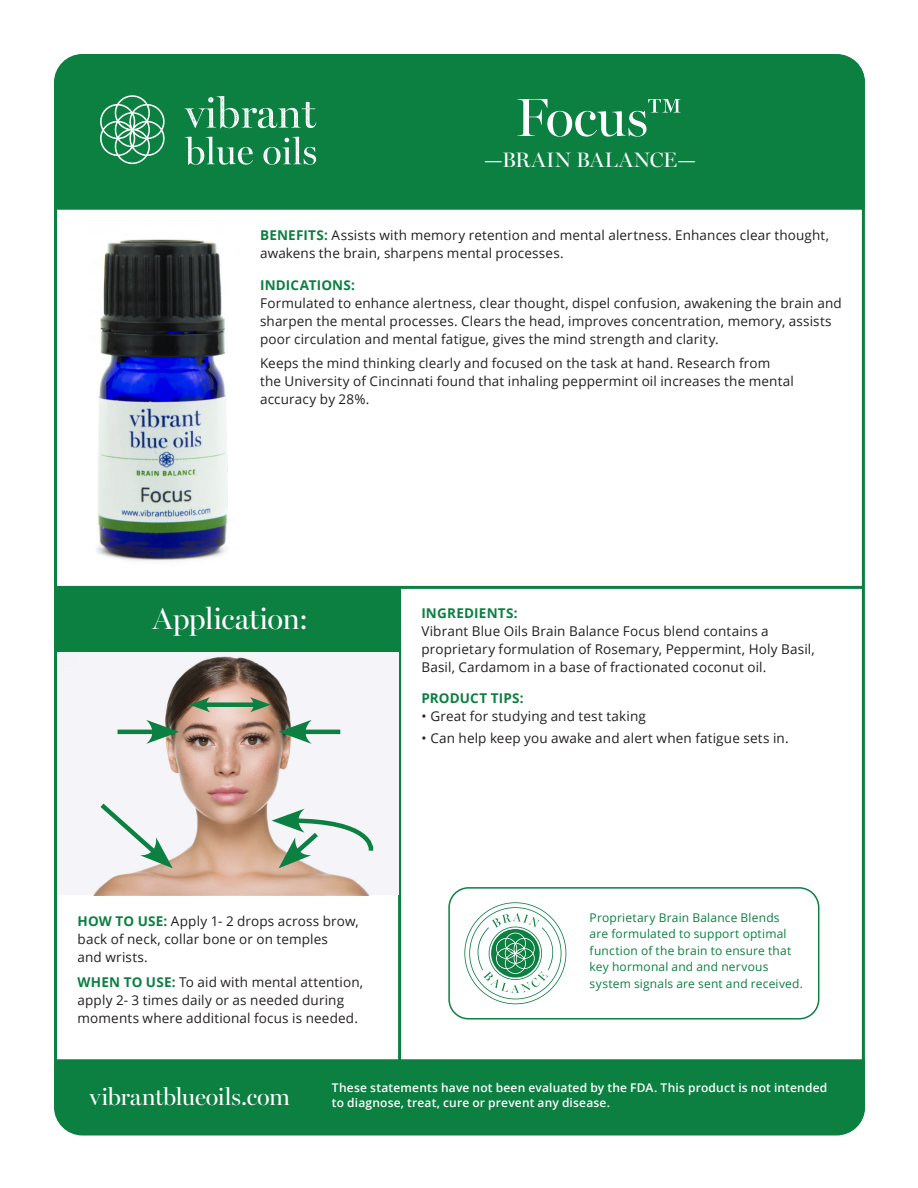
<style>
.page{position:relative;width:918px;height:1188px;background:#fff}
.page>*{position:absolute;margin:0;border:0;box-sizing:border-box;transform-origin:0 0}
.t1{font:54px "Miller Banner";letter-spacing:-.01em;color:#fff}
.t2{font:30px "Miller Banner";letter-spacing:-.02em;color:#fff}
.t3{font:24px "Miller Banner";letter-spacing:-.015em;color:#fff}
.t4{font:21px "Miller Banner";letter-spacing:.02em;color:#fff}
.Body_Copy{font:13.5px/18px "Open Sans";letter-spacing:.01em;color:#231f20}
.t5{font:700 13.5px "Open Sans";letter-spacing:.015em;color:#0b8041}
.t6{font:12px/16.5px "Open Sans";letter-spacing:.015em;color:#0b8041}
.t7{font:600 12px "Open Sans";letter-spacing:.015em;color:#fff}
.s1{font-weight:700;color:#0b8041}
</style>
<div class="page">
<div style="left:55px;top:55px;width:810px;height:155px;background:#0b8041"></div>
<div style="left:55px;top:1059px;width:810px;height:76px;background:#0b8041"></div>
<svg style="left:100px;top:95px;width:65px;height:69px;background:#439d6c"></svg>
<svg style="left:184px;top:96px;width:132px;height:32px;background:#3f9b69"></svg>
<svg style="left:185px;top:137px;width:131px;height:28px;background:#429c6c"></svg>
<div style="left:448px;top:887px;width:371px;height:133px;border:2px solid #0b8041;border-radius:20px"></div>
<svg style="left:464px;top:902px;width:102px;height:102px"></svg>
<img style="left:96px;top:239px;width:132px;height:323px">
<div style="left:55px;top:587px;width:346px;height:65px;background:#0b8041"></div>
<hr style="left:54px;top:586px;width:808px;height:3px;background:#0b8041">
<div style="left:57px;top:652px;width:341px;height:243px;background:#f5f5f9"></div>
<img style="left:93px;top:656px;width:276px;height:239px">
<hr style="left:120px;top:730px;width:40px;height:4px;background:#0b8041">
<svg style="left:146px;top:720px;width:33px;height:24px"></svg>
<svg style="left:97px;top:800px;width:76px;height:68px"></svg>
<hr style="left:298px;top:730px;width:40px;height:4px;background:#0b8041">
<svg style="left:279px;top:720px;width:33px;height:24px"></svg>
<svg style="left:272px;top:809px;width:102px;height:59px"></svg>
<div style="left:202px;top:702px;width:56px;height:5px;background:#0b8041"></div>
<svg style="left:250px;top:697px;width:21px;height:15px"></svg>
<svg style="left:189px;top:697px;width:21px;height:15px"></svg>
<h1 class="t1" style="left:515px;top:85px;width:168px">Focus™</h1>
<h3 class="t4" style="left:484px;top:147px;width:213px">—BRAIN BALANCE—</h3>
<p class="Body_Copy" style="left:260px;top:226px;width:571px"><span class="s1">BENEFITS:</span> Assists with memory retention and mental alertness. Enhances clear thought, awakens the brain, sharpens mental processes.</p>
<h3 class="t5" style="left:260px;top:275px;width:97px">INDICATIONS:</h3>
<p class="Body_Copy" style="left:260px;top:293px;width:583px">Formulated to enhance alertness, clear thought, dispel confusion, awakening the brain and sharpen the mental processes. Clears the head, improves concentration, memory, assists poor circulation and mental fatigue, gives the mind strength and clarity.</p>
<p class="Body_Copy" style="left:260px;top:354px;width:535px">Keeps the mind thinking clearly and focused on the task at hand. Research from the University of Cincinnati found that inhaling peppermint oil increases the mental accuracy by 28%.</p>
<p class="t2" style="left:152px;top:601px;width:157px">Application:</p>
<h3 class="t5" style="left:421px;top:604px;width:98px">INGREDIENTS:</h3>
<p class="Body_Copy" style="left:421px;top:622px;width:395px">Vibrant Blue Oils Brain Balance Focus blend contains a proprietary formulation of Rosemary, Peppermint, Holy Basil,<br>Basil, Cardamom in a base of fractionated coconut oil.</p>
<h3 class="t5" style="left:421px;top:689px;width:104px">PRODUCT TIPS:</h3>
<p class="Body_Copy" style="left:421px;top:707px;width:226px">• Great for studying and test taking</p>
<p class="Body_Copy" style="left:421px;top:728px;width:369px">• Can help keep you awake and alert when fatigue sets in.</p>
<p class="Body_Copy" style="left:78px;top:912px;width:283px"><span class="s1">HOW TO USE:</span> Apply 1- 2 drops across brow, back of neck, collar bone or on temples<br>and wrists.</p>
<p class="Body_Copy" style="left:78px;top:972px;width:287px"><span class="s1">WHEN TO USE:</span> To aid with mental attention, apply 2- 3 times daily or as needed during moments where additional focus is needed.</p>
<p class="t6" style="left:590px;top:909px;width:215px">Proprietary Brain Balance Blends<br>are formulated to support optimal function of the brain to ensure that key hormonal and and nervous system signals are sent and received.</p>
<p class="t7" style="left:332px;top:1079px;width:497px">These statements have not been evaluated by the FDA. This product is not intended</p>
<h3 class="t3" style="left:90px;top:1082px;width:202px">vibrantblueoils.com</h3>
<p class="t7" style="left:332px;top:1094px;width:280px">to diagnose, treat, cure or prevent any disease.</p>
</div>
